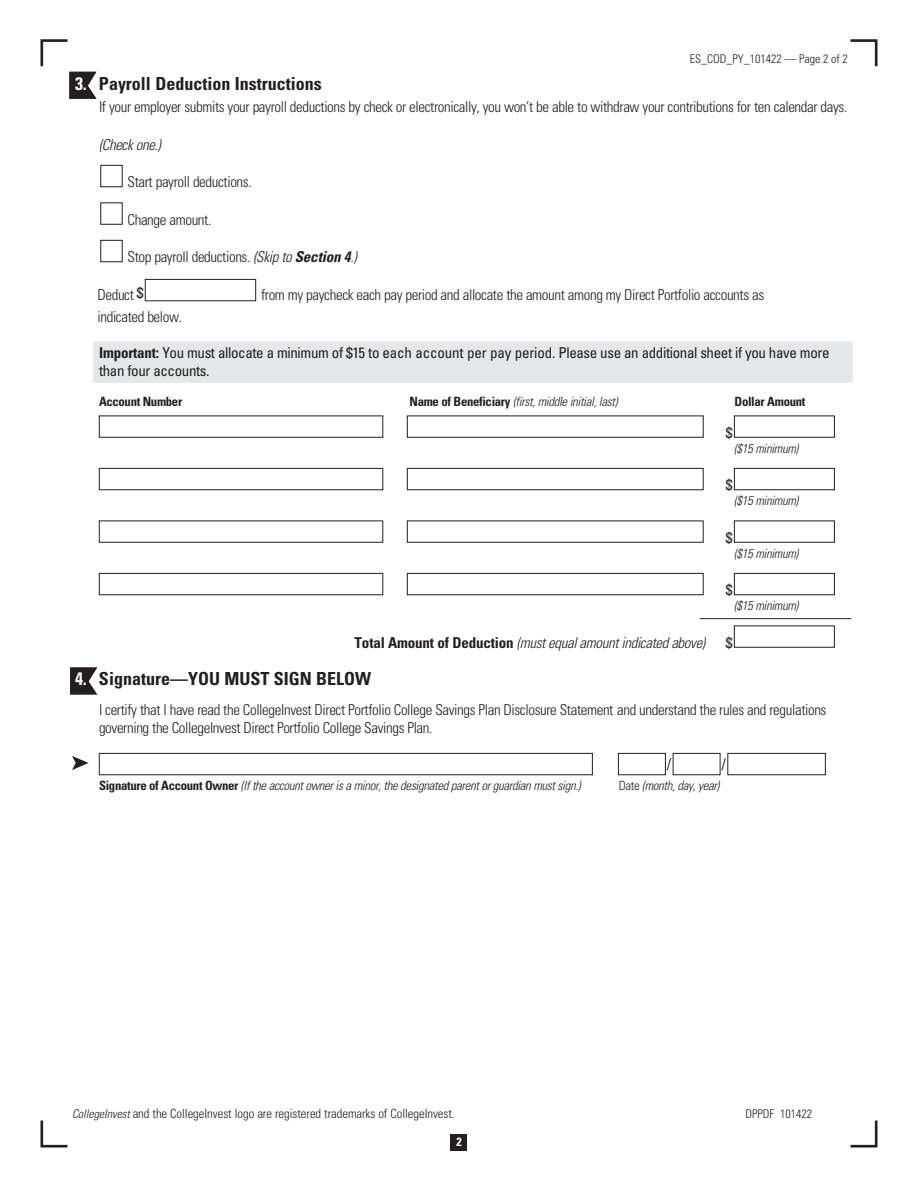
<style>
.page{position:relative;width:918px;height:1188px;background:#fff}
.page>*{position:absolute;margin:0;border:0;box-sizing:border-box;transform-origin:0 0}
.AR__sub{font:700 condensed 18px "Univers LT Std";color:#231f20}
.AR_Body__FOR-All_Bo{font:300 condensed 15px/18px "Univers LT Std";letter-spacing:-.025em;color:#231f20}
.AR_Body__FOR-All_Bo-2{font:condensed 15px/18px "Univers LT Std";letter-spacing:-.025em;color:#231f20}
.AR_Boxes{font:300 condensed 15px "Univers LT Std";letter-spacing:-.025em;color:#231f20}
.AR_Body__FOR-ChkBox{font:300 condensed 15px "Univers LT Std";letter-spacing:-.025em;color:#231f20}
.AR_Body_under_boxes{font:italic 300 condensed 15px "Univers LT Std";letter-spacing:-.025em;color:#231f20}
.AR_Body__FOR-ChkBox-2{font:italic 300 condensed 15px "Univers LT Std";letter-spacing:-.025em;color:#231f20}
.AR_Boxes-2{font:condensed 15px "Univers LT Std";color:#231f20}
.AR_Signature_Box{font:condensed 15px "Univers LT Std";color:#231f20}
.AR_Body_under_boxes-2{font:condensed 15px "Univers LT Std";color:#231f20}
.AR_Body_under_boxes-3{font:italic 300 condensed 12.75px "Univers LT Std";letter-spacing:-.025em;color:#231f20}
.AR_footnote{font:300 condensed 12.75px "Univers LT Std";letter-spacing:-.005em;color:#231f20}
.AR_Column_head{font:italic 300 condensed 12.75px "Univers LT Std";letter-spacing:-.025em;color:#231f20}
.AR_Column_head-2{font:700 condensed 12.75px "Univers LT Std";letter-spacing:-.025em;color:#231f20}
.AR_footnote-2{font:300 condensed 12px "Univers LT Std";color:#231f20}
.t1{font:700 condensed 12px "Univers LT Std";color:#fff}
.s1{color:#fff}
.s2{font-style:italic}
.s3{font-weight:700;font-style:italic}
.s4{font-weight:400}
.s5{font-weight:700}
.s6{font-weight:700;font-style:normal}
.s7{font-style:normal}
.s8{font-style:italic;font-size:12px}
</style>
<div class="page">
<div style="left:451px;top:1134px;width:16px;height:16px;background:#231f20"></div>
<svg style="left:850px;top:1120px;width:28px;height:28px"></svg>
<svg style="left:40px;top:1120px;width:28px;height:28px"></svg>
<svg style="left:850px;top:39px;width:28px;height:28px"></svg>
<svg style="left:70px;top:668px;width:27px;height:26px"></svg>
<svg style="left:40px;top:39px;width:56px;height:60px"></svg>
<div style="left:93px;top:342px;width:760px;height:30px;background:#e6e7e9"></div>
<div style="left:93px;top:371px;width:760px;height:12px;background:#e6e7e9"></div>
<hr style="left:700px;top:618px;width:151px;height:1px;background:#231f20">
<div style="left:101px;top:165px;width:21px;height:22px;border:1px solid #231f20"></div>
<div style="left:101px;top:240px;width:21px;height:22px;border:1px solid #231f20"></div>
<div style="left:145px;top:279px;width:111px;height:22px;border:1px solid #231f20"></div>
<div style="left:99px;top:416px;width:284px;height:22px;border:1px solid #231f20"></div>
<div style="left:407px;top:416px;width:296px;height:22px;border:1px solid #231f20"></div>
<div style="left:734px;top:416px;width:101px;height:22px;border:1px solid #231f20"></div>
<div style="left:99px;top:468px;width:284px;height:22px;border:1px solid #231f20"></div>
<div style="left:407px;top:468px;width:296px;height:22px;border:1px solid #231f20"></div>
<div style="left:734px;top:468px;width:101px;height:22px;border:1px solid #231f20"></div>
<div style="left:99px;top:521px;width:284px;height:22px;border:1px solid #231f20"></div>
<div style="left:407px;top:521px;width:296px;height:22px;border:1px solid #231f20"></div>
<div style="left:734px;top:521px;width:101px;height:22px;border:1px solid #231f20"></div>
<div style="left:99px;top:573px;width:284px;height:22px;border:1px solid #231f20"></div>
<div style="left:407px;top:573px;width:296px;height:22px;border:1px solid #231f20"></div>
<div style="left:734px;top:573px;width:101px;height:22px;border:1px solid #231f20"></div>
<div style="left:734px;top:626px;width:101px;height:22px;border:1px solid #231f20"></div>
<svg style="left:72px;top:756px;width:16px;height:14px"></svg>
<div style="left:99px;top:753px;width:494px;height:22px;border:1px solid #231f20"></div>
<div style="left:618px;top:753px;width:48px;height:22px;border:1px solid #231f20"></div>
<div style="left:673px;top:753px;width:47px;height:22px;border:1px solid #231f20"></div>
<div style="left:728px;top:753px;width:98px;height:22px;border:1px solid #231f20"></div>
<p class="AR_footnote-2" style="left:690px;top:51px;width:159px">ES_COD_PY_101422 — Page 2 of 2</p>
<p class="AR__sub" style="left:75px;top:72px;width:248px"><span class="s1">3.</span> Payroll Deduction Instructions</p>
<p class="AR_Body__FOR-All_Bo" style="left:99px;top:98px;width:750px">If your employer submits your payroll deductions by check or electronically, you won’t be able to withdraw your contributions for ten calendar days.</p>
<p class="AR_Body__FOR-ChkBox-2" style="left:99px;top:135px;width:63px">(Check one.)</p>
<p class="AR_Body__FOR-ChkBox" style="left:128px;top:173px;width:126px">Start payroll deductions.</p>
<p class="AR_Body__FOR-ChkBox" style="left:128px;top:210px;width:85px">Change amount.</p>
<p class="AR_Body__FOR-ChkBox" style="left:128px;top:248px;width:231px">Stop payroll deductions. <span class="s2">(Skip to</span> <span class="s3">Section 4</span><span class="s2">.)</span></p>
<p class="AR_Boxes" style="left:98px;top:285px;width:48px">Deduct <span class="s4">$</span></p>
<p class="AR_Boxes" style="left:261px;top:285px;width:505px">from my paycheck each pay period and allocate the amount among my Direct Portfolio accounts as</p>
<p class="AR_Boxes" style="left:98px;top:308px;width:86px">indicated below.</p>
<p class="AR_Body__FOR-All_Bo-2" style="left:99px;top:343px;width:732px"><span class="s5">Important:</span> You must allocate a minimum of $15 to each account per pay period. Please use an additional sheet if you have more than four accounts.</p>
<p class="AR_Column_head-2" style="left:99px;top:394px;width:85px">Account Number</p>
<p class="AR_Column_head" style="left:410px;top:394px;width:210px"><span class="s6">Name of Beneficiary</span> (first, middle initial, last)</p>
<p class="AR_Column_head-2" style="left:735px;top:394px;width:72px">Dollar Amount</p>
<p class="AR_Boxes-2" style="left:726px;top:423px;width:8px">$</p>
<p class="AR_Body_under_boxes-3" style="left:734px;top:440px;width:66px">($15 minimum)</p>
<p class="AR_Boxes-2" style="left:726px;top:475px;width:8px">$</p>
<p class="AR_Body_under_boxes-3" style="left:734px;top:493px;width:66px">($15 minimum)</p>
<p class="AR_Boxes-2" style="left:726px;top:528px;width:8px">$</p>
<p class="AR_Body_under_boxes-3" style="left:734px;top:545px;width:66px">($15 minimum)</p>
<p class="AR_Boxes-2" style="left:726px;top:580px;width:8px">$</p>
<p class="AR_Body_under_boxes-3" style="left:734px;top:598px;width:66px">($15 minimum)</p>
<p class="AR_Body_under_boxes" style="left:355px;top:633px;width:352px"><span class="s6">Total Amount of Deduction</span> (must equal amount indicated above)</p>
<p class="AR_Body_under_boxes-2" style="left:726px;top:633px;width:8px">$</p>
<p class="AR__sub" style="left:75px;top:668px;width:298px"><span class="s1">4.</span> Signature—YOU MUST SIGN BELOW</p>
<p class="AR_Body__FOR-All_Bo" style="left:99px;top:701px;width:729px">I certify that I have read the CollegeInvest Direct Portfolio College Savings Plan Disclosure Statement and understand the rules and regulations governing the CollegeInvest Direct Portfolio College Savings Plan.</p>
<p class="AR_Signature_Box" style="left:667px;top:754px;width:6px">/</p>
<p class="AR_Signature_Box" style="left:722px;top:754px;width:6px">/</p>
<p class="AR_Body_under_boxes-3" style="left:99px;top:778px;width:483px"><span class="s6">Signature of Account Owner</span> (If the account owner is a minor, the designated parent or guardian must sign.)</p>
<p class="AR_Body_under_boxes-3" style="left:619px;top:778px;width:102px"><span class="s7">Date</span> (month, day, year)</p>
<p class="AR_footnote" style="left:72px;top:1106px;width:384px"><span class="s8">CollegeInvest</span> and the CollegeInvest logo are registered trademarks of CollegeInvest.</p>
<p class="AR_footnote-2" style="left:746px;top:1107px;width:68px">DPPDF 101422</p>
<p class="t1" style="left:456px;top:1135px;width:7px">2</p>
</div>
